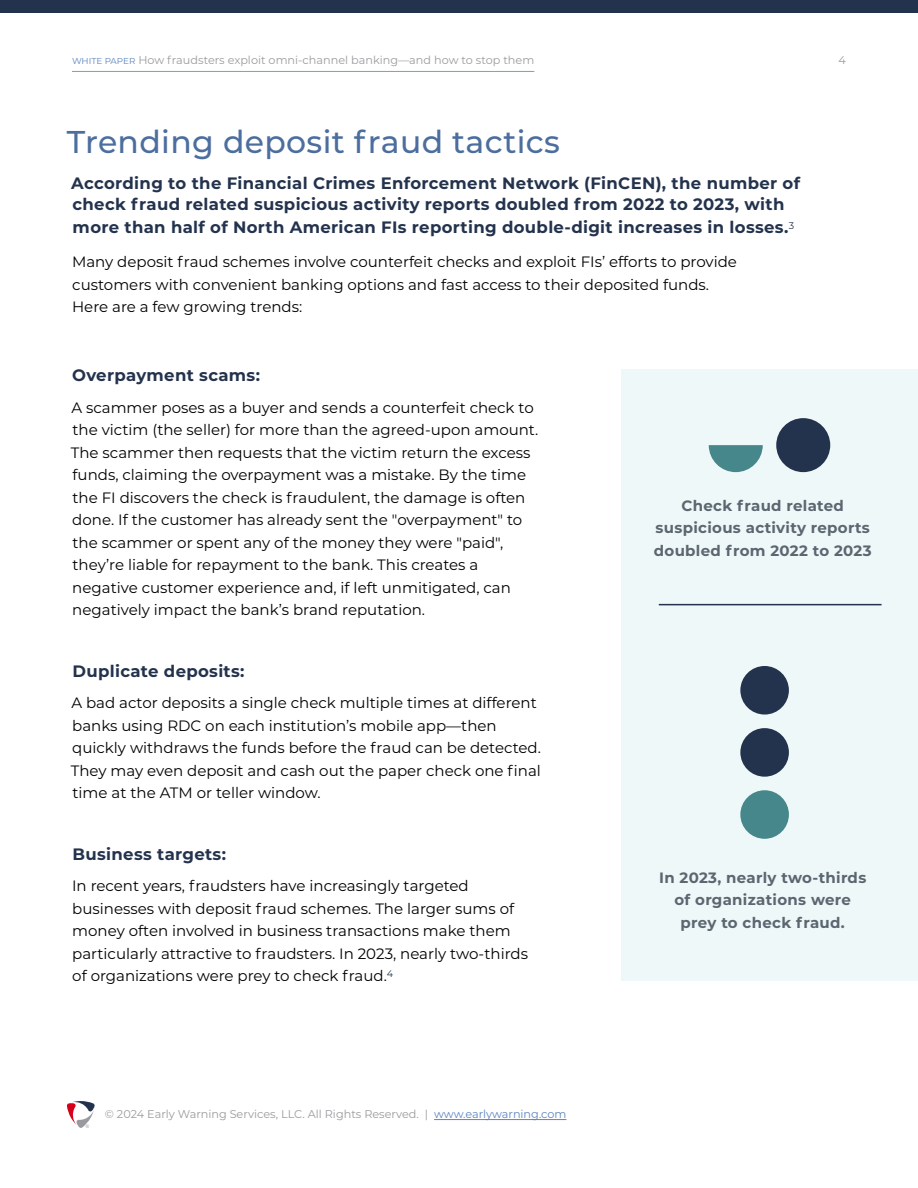
<style>
.page{position:relative;width:918px;height:1188px;background:#fff}
.page>*{position:absolute;margin:0;border:0;box-sizing:border-box;transform-origin:0 0}
.t1{font:500 31.5px "Montserrat";letter-spacing:.01em;color:#4c6e9e}
.t2{font:700 16.5px/21px "Montserrat";letter-spacing:.02em;color:#24334d}
.t3{font:15px/22.5px "Montserrat";color:#000}
.t4{font:700 15px/22.5px "Montserrat";letter-spacing:.02em;color:#5b6671;text-align:center}
.t5{font:11.25px "Montserrat";color:#999b9e}
.s1{font-size:8.7px;color:#5c85bf}
.s2{color:#5c85bf}
</style>
<div class="page">
<div style="left:621px;top:369px;width:297px;height:612px;background:#eef8f8"></div>
<svg style="left:709px;top:445px;width:54px;height:27px"></svg>
<div style="left:776px;top:418px;width:54px;height:54px;background:#24334d;border-radius:50%"></div>
<hr style="left:659px;top:604px;width:223px;height:1px;background:#24334d">
<div style="left:740px;top:666px;width:49px;height:49px;background:#24334d;border-radius:50%"></div>
<div style="left:740px;top:728px;width:49px;height:49px;background:#24334d;border-radius:50%"></div>
<div style="left:740px;top:790px;width:49px;height:49px;background:#45878b;border-radius:50%"></div>
<div style="left:0;top:0;width:918px;height:14px;background:#24334d"></div>
<hr style="left:434px;top:1119px;width:132px;height:1px;background:#5c85bf">
<svg style="left:67px;top:1101px;width:28px;height:27px"></svg>
<hr style="left:72px;top:71px;width:462px;height:1px;background:#64afaf">
<p class="t5" style="left:72px;top:52px;width:464px"><span class="s1">WHITE PAPER</span> How fraudsters exploit omni-channel banking—and how to stop them</p>
<p class="t5" style="left:839px;top:52px;width:9px">4</p>
<h1 class="t1" style="left:67px;top:119px;width:495px">Trending deposit fraud tactics</h1>
<p class="t2" style="left:71px;top:172px;width:730px">According to the Financial Crimes Enforcement Network (FinCEN), the number of check fraud related suspicious activity reports doubled from 2022 to 2023, with</p>
<p class="t2" style="left:73px;top:216px;width:723px">more than half of North American FIs reporting double-digit increases in losses.<sup>3</sup></p>
<p class="t3" style="left:72px;top:250px;width:666px">Many deposit fraud schemes involve counterfeit checks and exploit FIs’ efforts to provide customers with convenient banking options and fast access to their deposited funds.<br>Here are a few growing trends:</p>
<p class="t2" style="left:72px;top:364px;width:189px">Overpayment scams:</p>
<p class="t3" style="left:71px;top:396px;width:469px">A scammer poses as a buyer and sends a counterfeit check to the victim (the seller) for more than the agreed-upon amount.<br>The scammer then requests that the victim return the excess funds, claiming the overpayment was a mistake. By the time the FI discovers the check is fraudulent, the damage is often done. If the customer has already sent the "overpayment" to the scammer or spent any of the money they were "paid", they’re liable for repayment to the bank. This creates a negative customer experience and, if left unmitigated, can negatively impact the bank’s brand reputation.</p>
<p class="t2" style="left:72px;top:660px;width:174px">Duplicate deposits:</p>
<p class="t3" style="left:71px;top:691px;width:472px">A bad actor deposits a single check multiple times at different banks using RDC on each institution’s mobile app—then quickly withdraws the funds before the fraud can be detected.<br>They may even deposit and cash out the paper check one final time at the ATM or teller window.</p>
<p class="t2" style="left:72px;top:843px;width:155px">Business targets:</p>
<p class="t3" style="left:72px;top:874px;width:458px">In recent years, fraudsters have increasingly targeted businesses with deposit fraud schemes. The larger sums of money often involved in business transactions make them particularly attractive to fraudsters. In 2023, nearly two-thirds of organizations were prey to check fraud.<sup>4</sup></p>
<p class="t5" style="left:105px;top:1107px;width:463px">© 2024 Early Warning Services, LLC. All Rights Reserved. | <span class="s2">www.earlywarning.com</span></p>
<p class="t4" style="left:654px;top:493px;width:219px">Check fraud related suspicious activity reports doubled from 2022 to 2023</p>
<p class="t4" style="left:659px;top:865px;width:209px">In 2023, nearly two-thirds of organizations were prey to check fraud.</p>
</div>
